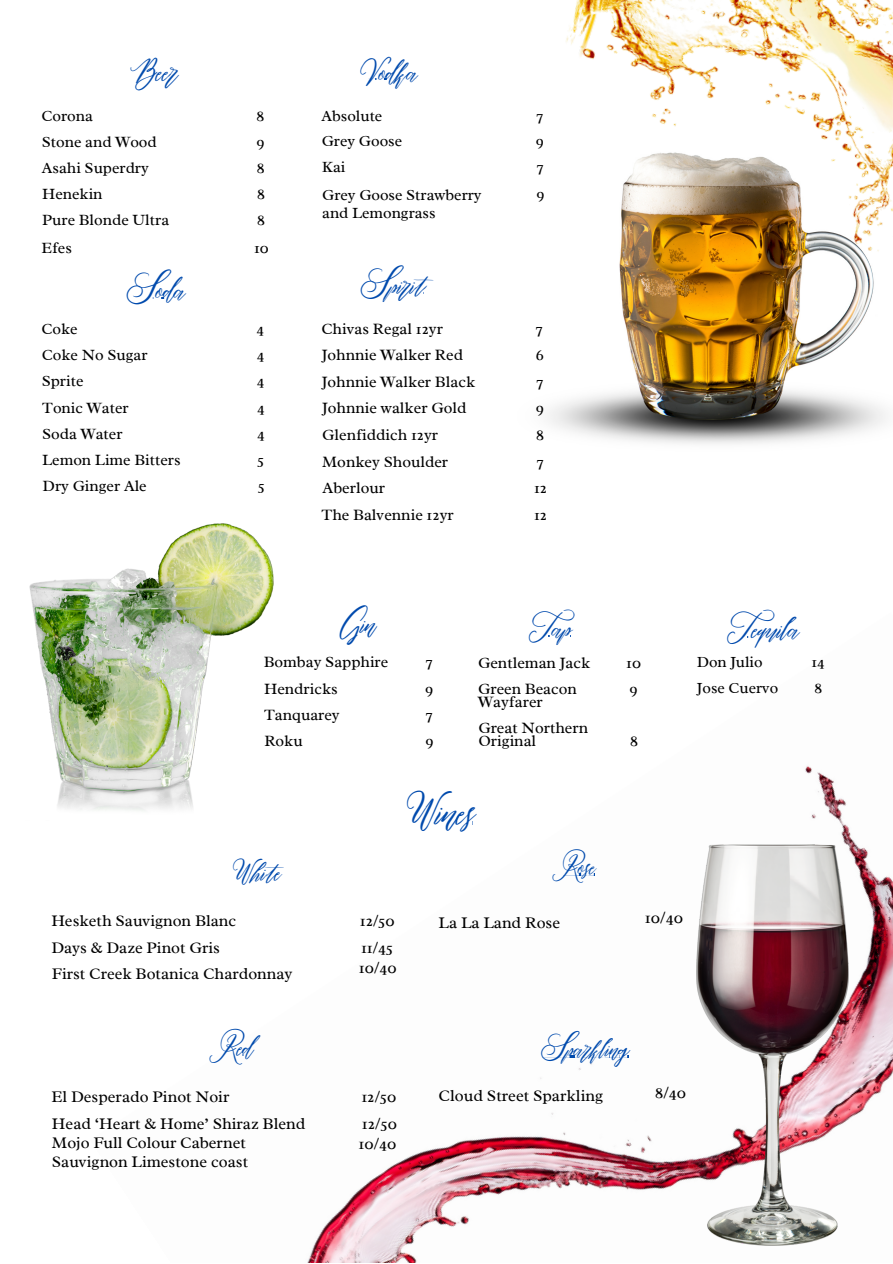
<style>
.page{position:relative;width:893px;height:1264px;background:#fff}
.page>*{position:absolute;margin:0;border:0;box-sizing:border-box;transform-origin:0 0}
.t1{font:36.75px "Maldinascript";color:#004aad}
.t2{font:26.1px "Maldinascript";color:#004aad}
.t3{font:25.2px "Maldinascript";color:#004aad}
.t4{font:24px "Maldinascript";color:#004aad}
.t5{font:22.5px "Maldinascript";color:#004aad}
.t6{font:16.65px "Radley";color:#000}
.t7{font:16.5px "Radley";color:#000}
.t8{font:16.35px/19px "Radley";color:#000}
.t9{font:16.05px/12.8px "Radley";color:#000}
.t10{font:15.9px "Radley";color:#000}
.t11{font:15.75px/18.6px "Radley";color:#000}
</style>
<div class="page">
<img style="left:29px;top:523px;width:245px;height:287px">
<img style="left:416px;top:0;width:476px;height:432px">
<img style="left:90px;top:612px;width:802px;height:650px">
<img style="left:696px;top:844px;width:152px;height:401px">
<hr style="left:368px;top:78px;width:48px;height:2px;background:#004aad">
<hr style="left:128px;top:297px;width:56px;height:2px;background:#004aad">
<hr style="left:362px;top:292px;width:61px;height:2px;background:#004aad">
<hr style="left:729px;top:635px;width:69px;height:2px;background:#004aad">
<hr style="left:411px;top:821px;width:62px;height:3px;background:#004aad">
<hr style="left:542px;top:1054px;width:86px;height:3px;background:#004aad">
<hr style="left:236px;top:878px;width:44px;height:2px;background:#004aad">
<hr style="left:562px;top:873px;width:32px;height:2px;background:#004aad">
<hr style="left:220px;top:1054px;width:32px;height:1px;background:#004aad">
<hr style="left:530px;top:635px;width:41px;height:1px;background:#004aad">
<hr style="left:135px;top:79px;width:42px;height:2px;background:#004aad">
<p class="t2" style="left:135px;top:57px;width:43px">Beer</p>
<p class="t10" style="left:41px;top:105px;width:53px">Corona</p>
<p class="t10" style="left:256px;top:105px;width:9px">8</p>
<p class="t10" style="left:42px;top:131px;width:116px">Stone and Wood</p>
<p class="t10" style="left:256px;top:131px;width:10px">9</p>
<p class="t10" style="left:42px;top:157px;width:109px">Asahi Superdry</p>
<p class="t10" style="left:257px;top:157px;width:9px">8</p>
<p class="t10" style="left:42px;top:184px;width:62px">Henekin</p>
<p class="t10" style="left:257px;top:184px;width:9px">8</p>
<p class="t10" style="left:42px;top:210px;width:128px">Pure Blonde Ultra</p>
<p class="t10" style="left:257px;top:210px;width:9px">8</p>
<p class="t10" style="left:41px;top:237px;width:32px">Efes</p>
<p class="t10" style="left:254px;top:237px;width:16px">10</p>
<p class="t3" style="left:368px;top:58px;width:50px">Vodka</p>
<p class="t11" style="left:321px;top:106px;width:62px">Absolute</p>
<p class="t11" style="left:536px;top:106px;width:8px">7</p>
<p class="t11" style="left:322px;top:132px;width:82px">Grey Goose</p>
<p class="t11" style="left:536px;top:132px;width:10px">9</p>
<p class="t11" style="left:322px;top:158px;width:25px">Kai</p>
<p class="t11" style="left:536px;top:158px;width:8px">7</p>
<p class="t11" style="left:322px;top:185px;width:161px">Grey Goose Strawberry and Lemongrass</p>
<p class="t11" style="left:536px;top:184px;width:10px">9</p>
<p class="t2" style="left:128px;top:276px;width:58px">Soda</p>
<p class="t3" style="left:362px;top:271px;width:63px">Spirit</p>
<p class="t10" style="left:41px;top:319px;width:38px">Coke</p>
<p class="t10" style="left:256px;top:319px;width:9px">4</p>
<p class="t10" style="left:42px;top:345px;width:107px">Coke No Sugar</p>
<p class="t10" style="left:257px;top:345px;width:9px">4</p>
<p class="t10" style="left:42px;top:371px;width:43px">Sprite</p>
<p class="t10" style="left:257px;top:371px;width:9px">4</p>
<p class="t10" style="left:42px;top:397px;width:88px">Tonic Water</p>
<p class="t10" style="left:257px;top:397px;width:9px">4</p>
<p class="t10" style="left:42px;top:423px;width:82px">Soda Water</p>
<p class="t10" style="left:257px;top:423px;width:9px">4</p>
<p class="t10" style="left:42px;top:450px;width:140px">Lemon Lime Bitters</p>
<p class="t10" style="left:257px;top:450px;width:8px">5</p>
<p class="t10" style="left:43px;top:476px;width:106px">Dry Ginger Ale</p>
<p class="t10" style="left:258px;top:476px;width:8px">5</p>
<p class="t9" style="left:321px;top:322px;width:123px">Chivas Regal 12yr</p>
<p class="t9" style="left:536px;top:322px;width:8px">7</p>
<p class="t9" style="left:322px;top:349px;width:143px">Johnnie Walker Red</p>
<p class="t9" style="left:535px;top:349px;width:10px">6</p>
<p class="t9" style="left:322px;top:375px;width:155px">Johnnie Walker Black</p>
<p class="t9" style="left:536px;top:375px;width:8px">7</p>
<p class="t9" style="left:322px;top:402px;width:146px">Johnnie walker Gold</p>
<p class="t9" style="left:536px;top:402px;width:10px">9</p>
<p class="t9" style="left:322px;top:428px;width:117px">Glenfiddich 12yr</p>
<p class="t9" style="left:536px;top:428px;width:9px">8</p>
<p class="t9" style="left:322px;top:455px;width:127px">Monkey Shoulder</p>
<p class="t9" style="left:536px;top:455px;width:8px">7</p>
<p class="t9" style="left:322px;top:481px;width:64px">Aberlour</p>
<p class="t9" style="left:534px;top:481px;width:15px">12</p>
<p class="t9" style="left:321px;top:508px;width:134px">The Balvennie 12yr</p>
<p class="t9" style="left:534px;top:508px;width:15px">12</p>
<p class="t2" style="left:340px;top:609px;width:37px">Gin</p>
<p class="t10" style="left:264px;top:652px;width:126px">Bombay Sapphire</p>
<p class="t10" style="left:425px;top:652px;width:8px">7</p>
<p class="t10" style="left:264px;top:678px;width:75px">Hendricks</p>
<p class="t10" style="left:425px;top:678px;width:10px">9</p>
<p class="t10" style="left:264px;top:704px;width:77px">Tanquarey</p>
<p class="t10" style="left:426px;top:704px;width:8px">7</p>
<p class="t10" style="left:264px;top:731px;width:40px">Roku</p>
<p class="t10" style="left:425px;top:731px;width:10px">9</p>
<p class="t3" style="left:530px;top:614px;width:47px">Ta p</p>
<p class="t9" style="left:478px;top:656px;width:114px">Gentleman Jack</p>
<p class="t9" style="left:626px;top:656px;width:16px">10</p>
<p class="t9" style="left:478px;top:682px;width:100px">Green Beacon<br>Wayfarer</p>
<p class="t9" style="left:629px;top:682px;width:10px">9</p>
<p class="t9" style="left:478px;top:721px;width:111px">Great Northern<br>Original</p>
<p class="t9" style="left:630px;top:734px;width:9px">8</p>
<p class="t2" style="left:729px;top:614px;width:71px">Tequila</p>
<p class="t11" style="left:696px;top:652px;width:67px">Don Julio</p>
<p class="t11" style="left:811px;top:652px;width:15px">14</p>
<p class="t11" style="left:697px;top:678px;width:83px">Jose Cuervo</p>
<p class="t11" style="left:814px;top:678px;width:9px">8</p>
<p class="t4" style="left:236px;top:858px;width:46px">White</p>
<p class="t8" style="left:51px;top:911px;width:186px">Hesketh Sauvignon Blanc</p>
<p class="t8" style="left:360px;top:911px;width:36px">12/50</p>
<p class="t8" style="left:51px;top:937px;width:170px">Days &amp; Daze Pinot Gris</p>
<p class="t8" style="left:361px;top:937px;width:34px">11/45</p>
<p class="t8" style="left:52px;top:964px;width:242px">First Creek Botanica Chardonnay</p>
<p class="t8" style="left:359px;top:958px;width:39px">10/40</p>
<p class="t1" style="left:411px;top:791px;width:63px">Wines</p>
<p class="t5" style="left:562px;top:853px;width:34px">Rose</p>
<p class="t7" style="left:438px;top:912px;width:123px">La La Land Rose</p>
<p class="t6" style="left:645px;top:907px;width:40px">10/40</p>
<p class="t4" style="left:220px;top:1034px;width:36px">Re d</p>
<p class="t8" style="left:51px;top:1086px;width:179px">El Desperado Pinot Noir</p>
<p class="t8" style="left:361px;top:1086px;width:37px">12/50</p>
<p class="t8" style="left:52px;top:1113px;width:255px">Head ‘Heart &amp; Home’ Shiraz Blend</p>
<p class="t8" style="left:362px;top:1113px;width:37px">12/50</p>
<p class="t8" style="left:52px;top:1133px;width:198px">Mojo Full Colour Cabernet<br>Sauvignon Limestone coast</p>
<p class="t8" style="left:358px;top:1133px;width:39px">10/40</p>
<p class="t5" style="left:542px;top:1035px;width:87px">Sparkling</p>
<p class="t7" style="left:438px;top:1084px;width:166px">Cloud Street Sparkling</p>
<p class="t7" style="left:655px;top:1081px;width:32px">8/40</p>
</div>
